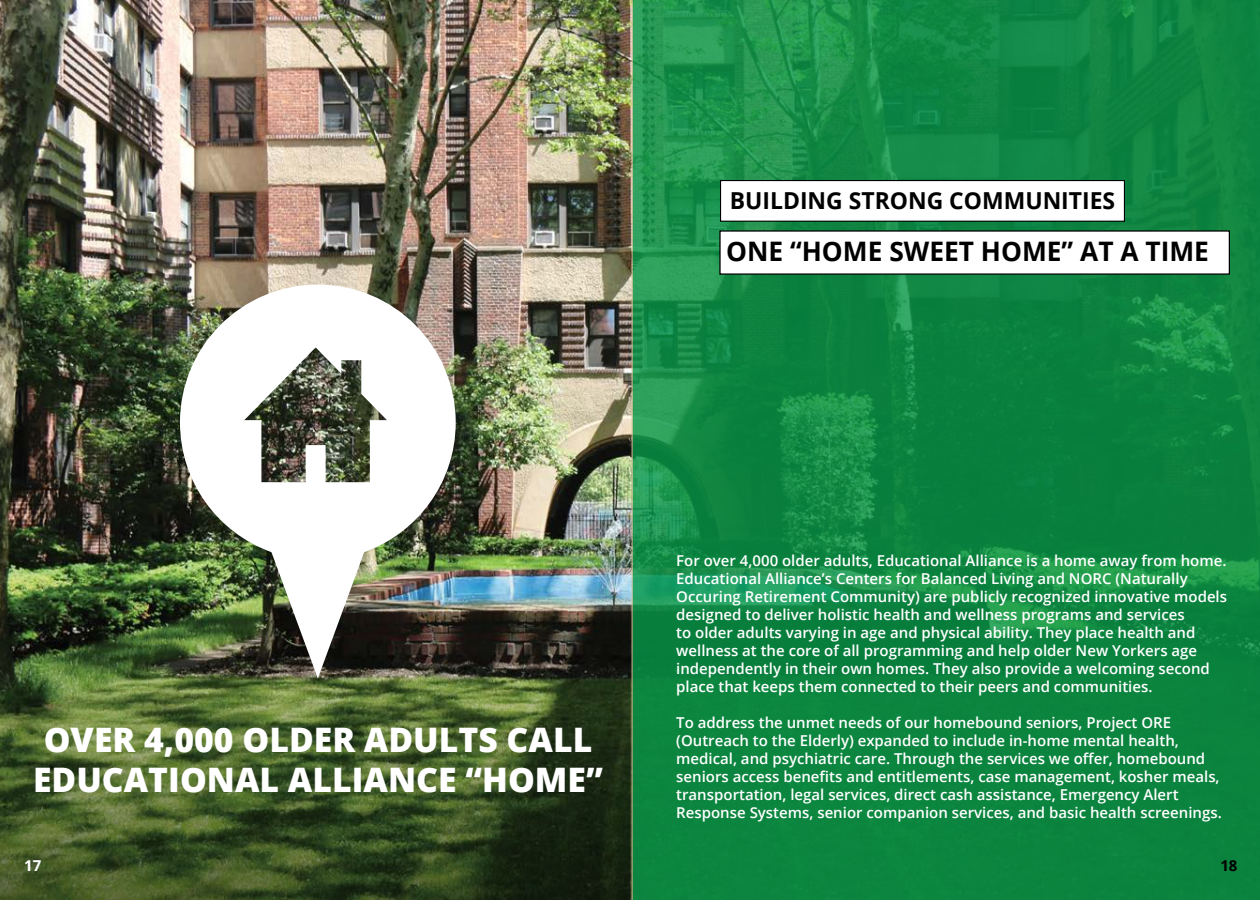
<style>
.page{position:relative;width:1260px;height:900px;background:#fff}
.page>*{position:absolute;margin:0;border:0;box-sizing:border-box;transform-origin:0 0}
.t1{font:800 33.75px/40.5px "Open Sans";color:#fff}
.t2{font:700 26.88px "Open Sans";color:#000}
.t3{font:700 23.38px "Open Sans";color:#000}
.t4{font:600 15px/18px "Open Sans";color:#fff}
.t5{font:700 15px "Open Sans";color:#fff}
.t6{font:700 15px "Open Sans";color:#000}
</style>
<div class="page">
<img style="left:0;top:0;width:632px;height:900px">
<svg style="left:632px;top:0;width:628px;height:900px;background:#0f8743"></svg>
<img style="left:0;top:258px;width:630px;height:642px">
<div style="left:719px;top:230px;width:511px;height:45px;background:#fff;border:1px solid #000"></div>
<div style="left:721px;top:181px;width:403px;height:40px;background:#fff"></div>
<div style="left:720px;top:180px;width:405px;height:42px;border:1px solid #000"></div>
<img style="left:180px;top:285px;width:276px;height:393px">
<h3 class="t3" style="left:730px;top:184px;width:387px">BUILDING STRONG COMMUNITIES</h3>
<h2 class="t2" style="left:726px;top:232px;width:484px">ONE “HOME SWEET HOME” AT A TIME</h2>
<h1 class="t1" style="left:44px;top:718px;width:223px">OVER 4,000 OLD</h1>
<h1 class="t1" style="left:314px;top:718px;width:98px">ER ADUL</h1>
<h1 class="t1" style="left:33px;top:718px;width:571px;text-indent:425px">TS CALL<br>EDUCATIO NAL ALLIANCE “HOM E”</h1>
<p class="t4" style="left:676px;top:551px;width:552px">For over 4,000 older adults, Educational Alliance is a home away from home.<br>Educational Alliance’s Centers for Balanced Living and NORC (Naturally Occuring Retirement Community) are publicly recognized innovative models designed to deliver holistic health and wellness programs and services<br>to older adults varying in age and physical ability. They place health and wellness at the core of all programming and help older New Yorkers age independently in their own homes. They also provide a welcoming second place that keeps them connected to their peers and communities.</p>
<p class="t4" style="left:676px;top:713px;width:547px">To address the unmet needs of our homebound seniors, Project ORE (Outreach to the Elderly) expanded to include in-home mental health, medical, and psychiatric care. Through the services we offer, homebound seniors access benefits and entitlements, case management, kosher meals, transportation, legal services, direct cash assistance, Emergency Alert Response Systems, senior companion services, and basic health screenings.</p>
<p class="t5" style="left:24px;top:855px;width:19px">17</p>
<p class="t6" style="left:1220px;top:855px;width:19px">18</p>
</div>
